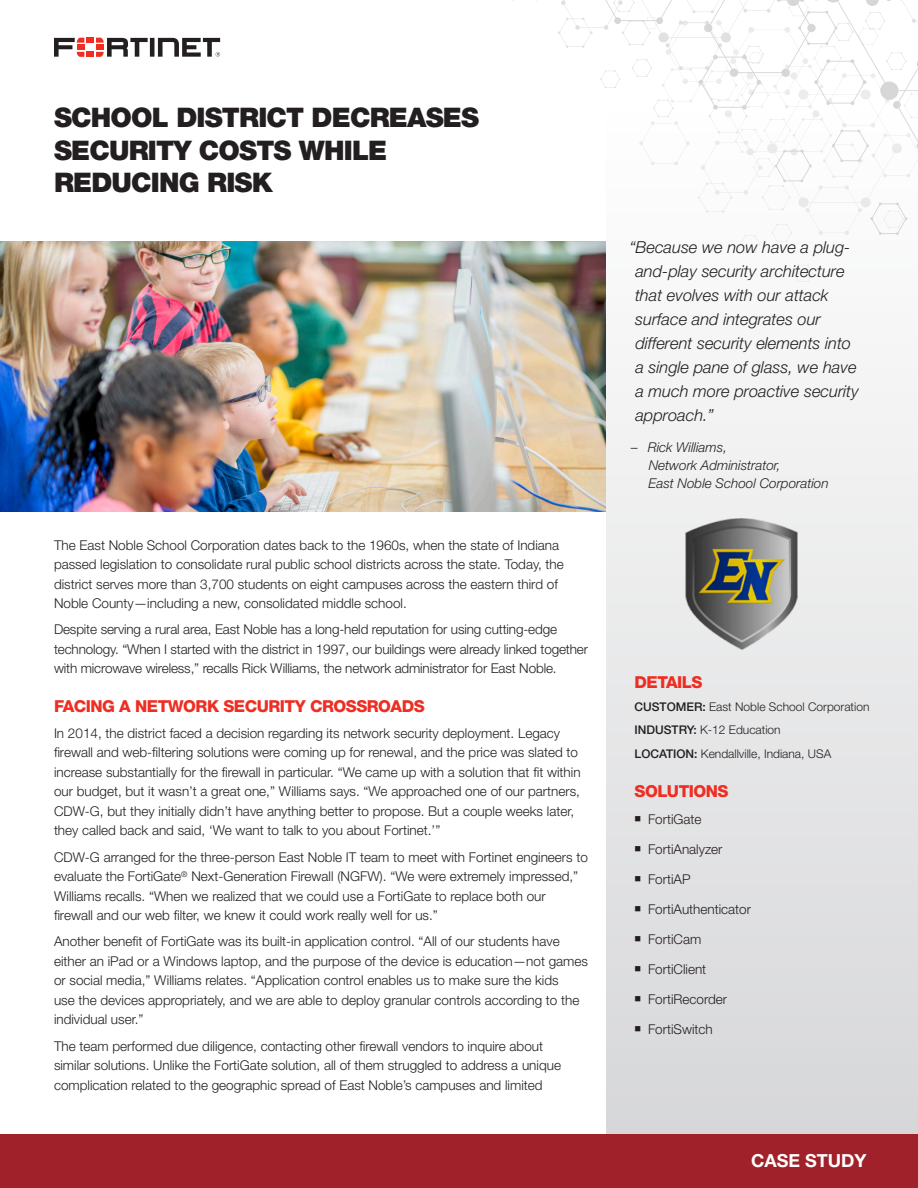
<style>
.page{position:relative;width:918px;height:1188px;background:#fff}
.page>*{position:absolute;margin:0;border:0;box-sizing:border-box;transform-origin:0 0}
.Main_Title{font:900 27px/32.4px "Helvetica Neue LT Pro";letter-spacing:-.03em;color:#231f20}
.t1{font:700 18px "Helvetica Neue LT Pro";color:#fff}
.INSET_QUOTE{font:italic 300 16.5px/24px "Helvetica Neue LT Pro";color:#231f20}
.Body_Copy_SUBHEAD__R{font:800 16.5px "Helvetica Neue LT Pro";letter-spacing:-.03em;color:#ee2e22}
.SIDEBAR_SUBHEAD__RED{font:800 16.5px "Helvetica Neue LT Pro";letter-spacing:-.03em;color:#ee2e22}
.Body_Copy{font:300 13.5px/19.5px "Helvetica Neue LT Pro";color:#231f20}
.INSET_QUOTE_-_NAME{font:italic 300 13.5px/18px "Helvetica Neue LT Pro";color:#231f20}
.Body_Copy-2{font:300 12px "Helvetica Neue LT Pro";color:#231f20}
.s1{font-weight:500}
</style>
<div class="page">
<div style="left:0;top:1134px;width:918px;height:54px;background:#a02129"></div>
<div style="left:86px;top:38px;width:8px;height:5px;background:#ee2e22"></div>
<div style="left:86px;top:52px;width:8px;height:5px;background:#ee2e22"></div>
<svg style="left:54px;top:38px;width:30px;height:19px"></svg>
<svg style="left:96px;top:38px;width:124px;height:19px"></svg>
<svg style="left:558px;top:0;width:360px;height:108px"></svg>
<img style="left:0;top:241px;width:606px;height:270px">
<div style="left:606px;top:108px;width:312px;height:1026px;background:linear-gradient(to bottom,#fefefe,#d7d7d9)"></div>
<img style="left:683px;top:518px;width:118px;height:131px">
<p class="Main_Title" style="left:54px;top:101px;width:427px">SCHOOL DISTRICT DECREASES<br>SECURITY COSTS WHILE<br>REDUCING RISK</p>
<p class="Body_Copy" style="left:54px;top:535px;width:511px">The East Noble School Corporation dates back to the 1960s, when the state of Indiana passed legislation to consolidate rural public school districts across the state. Today, the district serves more than 3,700 students on eight campuses across the eastern third of Noble County—including a new, consolidated middle school.</p>
<p class="Body_Copy" style="left:54px;top:620px;width:536px">Despite serving a rural area, East Noble has a long-held reputation for using cutting-edge technology. “When I started with the district in 1997, our buildings were already linked together with microwave wireless,” recalls Rick Williams, the network administrator for East Noble.</p>
<p class="Body_Copy_SUBHEAD__R" style="left:54px;top:696px;width:372px">FACING A NETWORK SECURITY CROSSROADS</p>
<p class="Body_Copy" style="left:54px;top:723px;width:528px">In 2014, the district faced a decision regarding its network security deployment. Legacy firewall and web-filtering solutions were coming up for renewal, and the price was slated to increase substantially for the firewall in particular. “We came up with a solution that fit within our budget, but it wasn’t a great one,” Williams says. “We approached one of our partners, CDW-G, but they initially didn’t have anything better to propose. But a couple weeks later, they called back and said, ‘We want to talk to you about Fortinet.’”</p>
<p class="Body_Copy" style="left:54px;top:847px;width:535px">CDW-G arranged for the three-person East Noble IT team to meet with Fortinet engineers to evaluate the FortiGate<sup>®</sup> Next-Generation Firewall (NGFW). “We were extremely impressed,” Williams recalls. “When we realized that we could use a FortiGate to replace both our firewall and our web filter, we knew it could work really well for us.”</p>
<p class="Body_Copy" style="left:54px;top:932px;width:536px">Another benefit of FortiGate was its built-in application control. “All of our students have either an iPad or a Windows laptop, and the purpose of the device is education—not games or social media,” Williams relates. “Application control enables us to make sure the kids<br>use the devices appropriately, and we are able to deploy granular controls according to the individual user.”</p>
<p class="Body_Copy" style="left:54px;top:1036px;width:509px">The team performed due diligence, contacting other firewall vendors to inquire about similar solutions. Unlike the FortiGate solution, all of them struggled to address a unique complication related to the geographic spread of East Noble’s campuses and limited</p>
<p class="INSET_QUOTE" style="left:635px;top:235px;width:225px;text-indent:-6px">“Because we now have a plug&shy;and-play security architecture that evolves with our attack surface and integrates our different security elements into a single pane of glass, we have a much more proactive security approach.”</p>
<p class="INSET_QUOTE_-_NAME" style="left:649px;top:438px;width:182px;text-indent:-17px">– Rick Williams,<br>Network Administrator,<br>East Noble School Corporation</p>
<p class="SIDEBAR_SUBHEAD__RED" style="left:634px;top:672px;width:69px">DETAILS</p>
<p class="Body_Copy-2" style="left:634px;top:700px;width:236px"><span class="s1">CUSTOMER:</span> East Noble School Corporation</p>
<p class="Body_Copy-2" style="left:634px;top:723px;width:148px"><span class="s1">INDUSTRY:</span> K-12 Education</p>
<p class="Body_Copy-2" style="left:634px;top:746px;width:198px"><span class="s1">LOCATION:</span> Kendallville, Indiana, USA</p>
<p class="SIDEBAR_SUBHEAD__RED" style="left:634px;top:782px;width:96px">SOLUTIONS</p>
<p class="Body_Copy" style="left:634px;top:809px;width:69px">■ FortiGate</p>
<p class="Body_Copy" style="left:634px;top:839px;width:90px">■ FortiAnalyzer</p>
<p class="Body_Copy" style="left:634px;top:869px;width:58px">■ FortiAP</p>
<p class="Body_Copy" style="left:634px;top:899px;width:118px">■ FortiAuthenticator</p>
<p class="Body_Copy" style="left:634px;top:929px;width:68px">■ FortiCam</p>
<p class="Body_Copy" style="left:634px;top:959px;width:73px">■ FortiClient</p>
<p class="Body_Copy" style="left:634px;top:989px;width:94px">■ FortiRecorder</p>
<p class="Body_Copy" style="left:634px;top:1019px;width:80px">■ FortiSwitch</p>
<h2 class="t1" style="left:751px;top:1150px;width:117px">CASE STUDY</h2>
</div>
